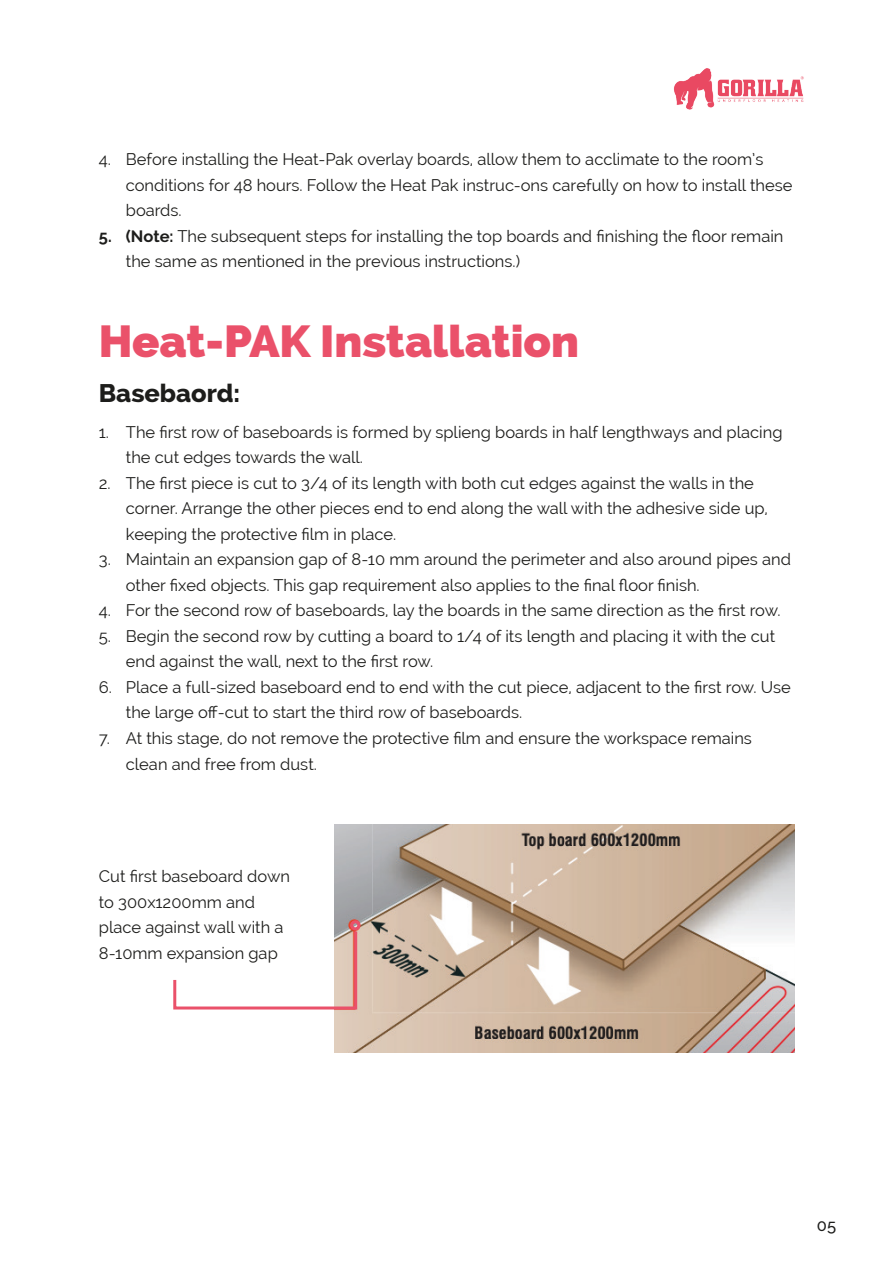
<style>
.page{position:relative;width:893px;height:1263px;background:#fff}
.page>*{position:absolute;margin:0;border:0;box-sizing:border-box;transform-origin:0 0}
.t1{font:800 45px "Raleway";color:#ea516a}
.t2{font:800 25.5px "Raleway";color:#1d1d1b}
.t3{font:16.5px/25.5px "Raleway";color:#1d1d1b}
.t4{font:500 16.5px "Raleway";color:#1d1d1b}
.s1{font-weight:700}
</style>
<div class="page">
<img style="left:335px;top:824px;width:459px;height:229px">
<svg style="left:173px;top:928px;width:186px;height:83px"></svg>
<div style="left:350px;top:920px;width:10px;height:10px;border:3px solid #ea516a;border-radius:50%"></div>
<img style="left:674px;top:68px;width:130px;height:42px">
<p class="t3" style="left:126px;top:147px;width:668px;text-indent:-27px">4. Before installing the Heat-Pak overlay boards, allow them to acclimate to the room’s conditions for 48 hours. Follow the Heat Pak instruc-ons carefully on how to install these boards.</p>
<p class="t3" style="left:126px;top:223px;width:659px;text-indent:-27px"><span class="s1">5. (Note:</span> The subsequent steps for installing the top boards and finishing the floor remain the same as mentioned in the previous instructions.)</p>
<p class="t1" style="left:99px;top:315px;width:482px">Heat-PAK Installation</p>
<p class="t2" style="left:99px;top:378px;width:143px">Basebaord:</p>
<p class="t3" style="left:126px;top:419px;width:658px;text-indent:-27px">1. The first row of baseboards is formed by splieng boards in half lengthways and placing the cut edges towards the wall.</p>
<p class="t3" style="left:126px;top:470px;width:644px;text-indent:-27px">2. The first piece is cut to 3/4 of its length with both cut edges against the walls in the corner. Arrange the other pieces end to end along the wall with the adhesive side up, keeping the protective film in place.</p>
<p class="t3" style="left:126px;top:547px;width:667px;text-indent:-27px">3. Maintain an expansion gap of 8-10 mm around the perimeter and also around pipes and other fixed objects. This gap requirement also applies to the final floor finish.</p>
<p class="t3" style="left:99px;top:598px;width:683px">4. For the second row of baseboards, lay the boards in the same direction as the first row.</p>
<p class="t3" style="left:126px;top:623px;width:651px;text-indent:-27px">5. Begin the second row by cutting a board to 1/4 of its length and placing it with the cut end against the wall, next to the first row.</p>
<p class="t3" style="left:126px;top:674px;width:666px;text-indent:-27px">6. Place a full-sized baseboard end to end with the cut piece, adjacent to the first row. Use the large off-cut to start the third row of baseboards.</p>
<p class="t3" style="left:126px;top:725px;width:628px;text-indent:-27px">7. At this stage, do not remove the protective film and ensure the workspace remains clean and free from dust.</p>
<p class="t3" style="left:99px;top:864px;width:193px">Cut first baseboard down to 300x1200mm and place against wall with a<br>8-10mm expansion gap</p>
<p class="t4" style="left:817px;top:1216px;width:21px">05</p>
</div>
